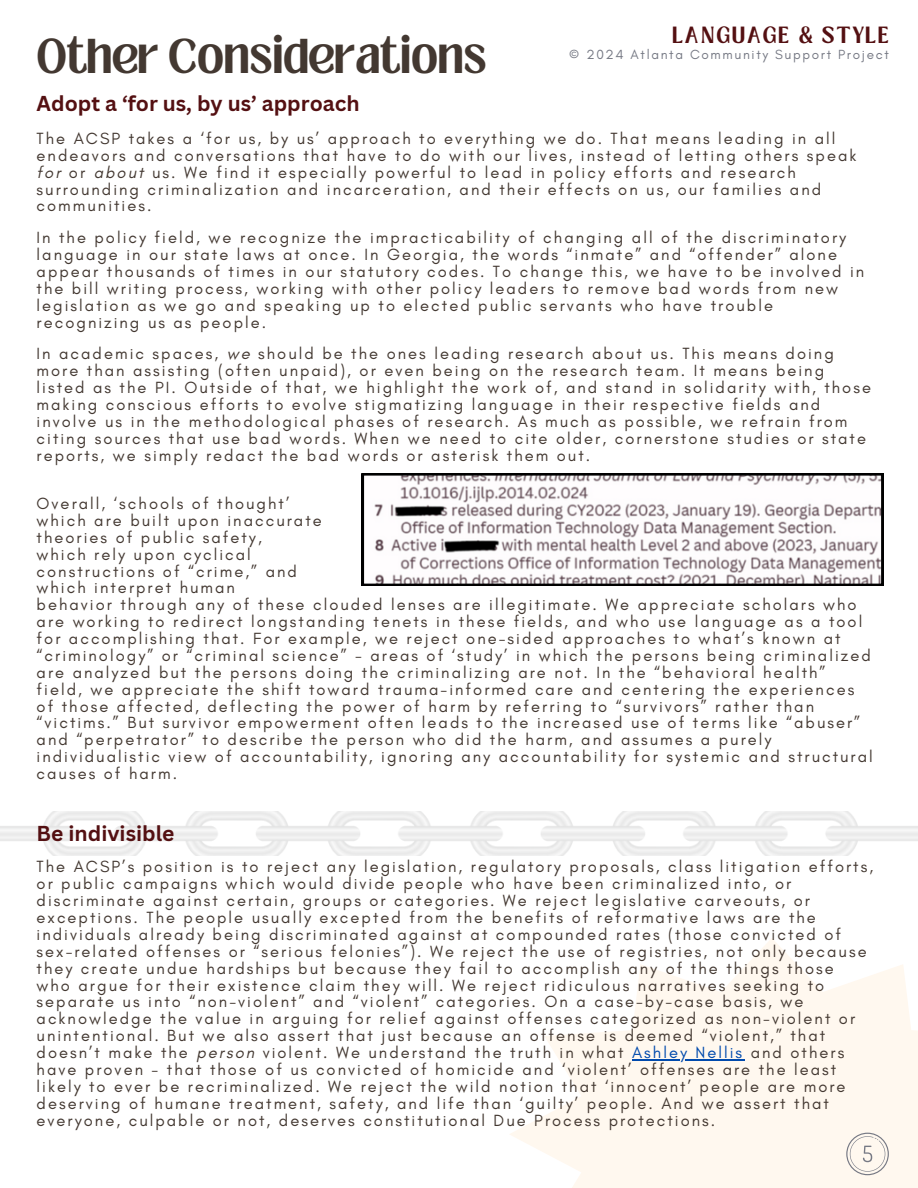
<style>
.page{position:relative;width:918px;height:1188px;background:#fff}
.page>*{position:absolute;margin:0;border:0;box-sizing:border-box;transform-origin:0 0}
.t1{font:700 37.5px "Loubag";color:#433831}
.t2{font:700 21px "Canva Sans";color:#541012}
.t3{font:700 18px "Loubag";letter-spacing:.125em;color:#541012}
.t4{font:16.5px/16.8px "Glacial Indifference";letter-spacing:.125em;color:#433831}
.t5{font:13.5px "Glacial Indifference";letter-spacing:.125em;color:#767984}
.s1{font-style:italic}
.s2{color:#004aad}
</style>
<div class="page">
<svg style="left:362px;top:473px;width:521px;height:113px"></svg>
<img style="left:0;top:812px;width:918px;height:44px">
<div style="left:509px;top:938px;width:409px;height:250px;background:linear-gradient(to bottom,#fefcfa,#fef7ed)"></div>
<svg style="left:846px;top:1133px;width:43px;height:42px"></svg>
<hr style="left:632px;top:1059px;width:112px;height:1px;background:#004aad">
<p class="t1" style="left:37px;top:27px;width:452px">Other Considerations</p>
<h2 class="t3" style="left:672px;top:20px;width:218px">LANGUAGE &amp; STYLE</h2>
<h4 class="t2" style="left:37px;top:89px;width:325px">Adopt a ‘for us, by us’ approach</h4>
<h4 class="t4" style="left:37px;top:130px;width:821px">The ACSP takes a ‘for us, by us’ approach to everything we do. That means leading in all endeavors and conversations that have to do with our lives, instead of letting others speak <span class="s1">for</span> or <span class="s1">about</span> us. We find it especially powerful to lead in policy efforts and research surrounding criminalization and incarceration, and their effects on us, our families and communities.</h4>
<p class="t5" style="left:569px;top:46px;width:321px">© 2024 Atlanta Community Support Project</p>
<h2 class="t4" style="left:37px;top:229px;width:829px">In the policy field, we recognize the impracticability of changing all of the discriminatory language in our state laws at once. In Georgia, the words “inmate” and “offender” alone appear thousands of times in our statutory codes. To change this, we have to be involved in the bill writing process, working with other policy leaders to remove bad words from new legislation as we go and speaking up to elected public servants who have trouble recognizing us as people.</h2>
<h4 class="t4" style="left:37px;top:345px;width:836px">In academic spaces, <span class="s1">we</span> should be the ones leading research about us. This means doing more than assisting (often unpaid), or even being on the research team. It means being listed as the PI. Outside of that, we highlight the work of, and stand in solidarity with, those making conscious efforts to evolve stigmatizing language in their respective fields and involve us in the methodological phases of research. As much as possible, we refrain from citing sources that use bad words. When we need to cite older, cornerstone studies or state reports, we simply redact the bad words or asterisk them out.</h4>
<h1 class="t4" style="left:37px;top:495px;width:838px">Overall, ‘schools of thought’<br>which are built upon inaccurate<br>theories of public safety,<br>which rely upon cyclical<br>constructions of “crime,” and<br>which interpret human<br>behavior through any of these clouded lenses are illegitimate. We appreciate scholars who are working to redirect longstanding tenets in these fields, and who use language as a tool for accomplishing that. For example, we reject one-sided approaches to what’s known at “criminology” or “criminal science” - areas of ‘study’ in which the persons being criminalized are analyzed but the persons doing the criminalizing are not. In the “behavioral health” field, we appreciate the shift toward trauma-informed care and centering the experiences of those affected, deflecting the power of harm by referring to “survivors” rather than “victims.” But survivor empowerment often leads to the increased use of terms like “abuser” and “perpetrator” to describe the person who did the harm, and assumes a purely individualistic view of accountability, ignoring any accountability for systemic and structural causes of harm.</h1>
<h4 class="t2" style="left:37px;top:818px;width:139px">Be indivisible</h4>
<p class="t4" style="left:37px;top:858px;width:838px">The ACSP’s position is to reject any legislation, regulatory proposals, class litigation efforts, or public campaigns which would divide people who have been criminalized into, or discriminate against certain, groups or categories. We reject legislative carveouts, or exceptions. The people usually excepted from the benefits of reformative laws are the individuals already being discriminated against at compounded rates (those convicted of sex-related offenses or “serious felonies”). We reject the use of registries, not only because they create undue hardships but because they fail to accomplish any of the things those<br>who argue for their existence claim they will. We reject ridiculous narratives seeking to separate us into “non-violent” and “violent” categories. On a case-by-case basis, we acknowledge the value in arguing for relief against offenses categorized as non-violent or unintentional. But we also assert that just because an offense is deemed “violent,” that doesn’t make the <span class="s1">person</span> violent. We understand the truth in what</p>
<h4 class="t4" style="left:37px;top:1044px;width:811px;text-indent:595px"><span class="s2">Ashley Nellis</span> and others have proven - that those of us convicted of homicide and ‘violent’ offenses are the least likely to ever be recriminalized. We reject the wild notion that ‘innocent’ people are more deserving of humane treatment, safety, and life than ‘guilty’ people. And we assert that everyone, culpable or not, deserves constitutional Due Process protections.</h4>
</div>
